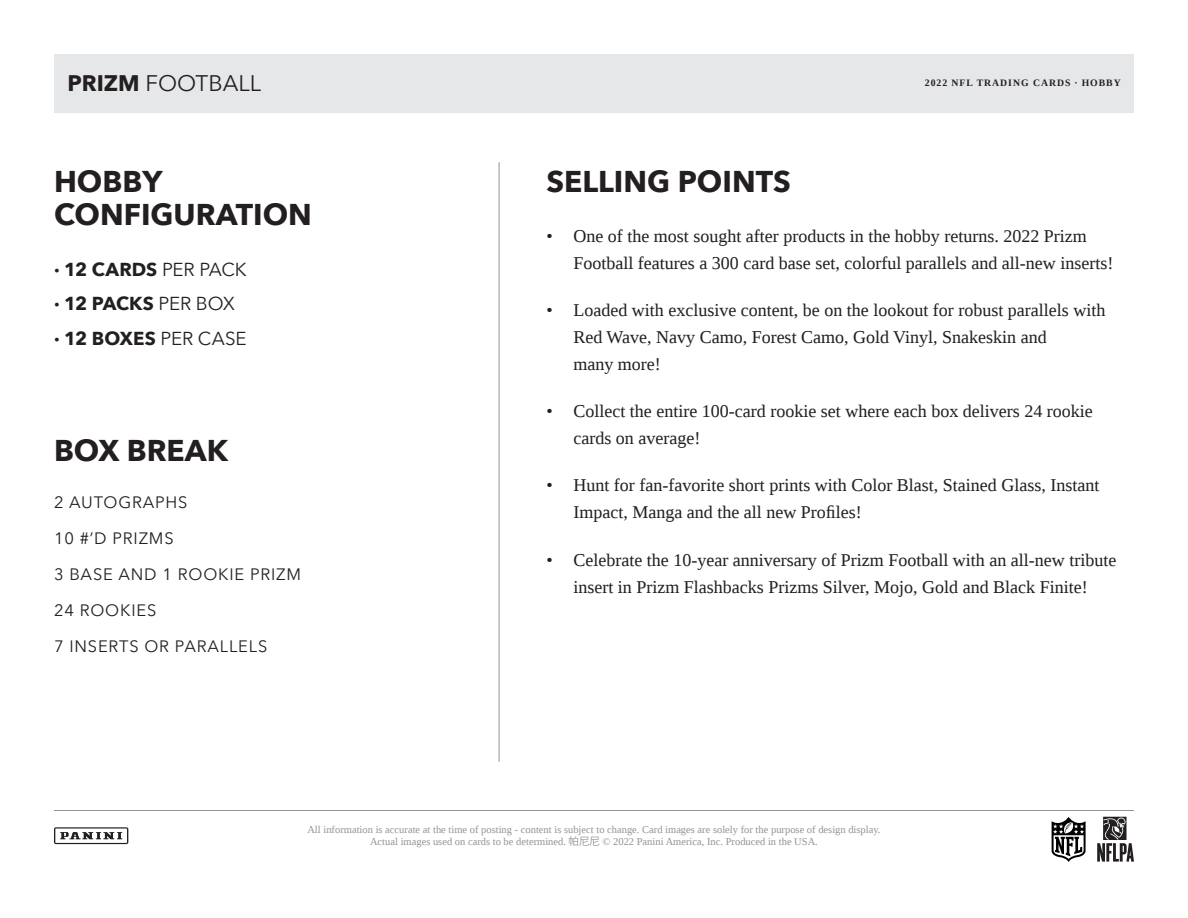
<style>
.page{position:relative;width:1188px;height:918px;background:#fff}
.page>*{position:absolute;margin:0;border:0;box-sizing:border-box;transform-origin:0 0}
.t1{font:700 30px "Avenir Next";color:#231f20}
.t2{font:22.5px "Avenir Next";color:#231f20}
.t3{font:700 18.75px "Avenir Next";letter-spacing:-.005em;color:#231f20}
.t4{font:18px/27px "Liberation Serif";color:#231f20}
.t5{font:16.5px "Avenir Next";letter-spacing:.05em;color:#231f20}
.t6{font:10.5px/12.6px "Liberation Serif";color:#939598;text-align:center}
.t7{font:700 9.75px "Liberation Serif";letter-spacing:.1em;color:#231f20}
.s1{font-weight:700}
.s2{font-weight:400}
.s3{font-family:"Koz Go Pr 6 N"}
</style>
<div class="page">
<hr style="left:54px;top:810px;width:1080px;height:1px;background:#939598">
<svg style="left:54px;top:827px;width:74px;height:17px"></svg>
<svg style="left:1097px;top:817px;width:37px;height:45px"></svg>
<svg style="left:1051px;top:817px;width:35px;height:45px"></svg>
<hr style="left:499px;top:162px;width:1px;height:600px;background:#939598">
<div style="left:54px;top:54px;width:1080px;height:58px;background:#e6e7e9"></div>
<p class="t2" style="left:68px;top:64px;width:195px"><span class="s1">PRIZM</span> FOOTBALL</p>
<p class="t7" style="left:925px;top:77px;width:198px">2022 NFL TRADING CARDS · HOBBY</p>
<p class="t1" style="left:54px;top:156px;width:110px">HOBBY</p>
<p class="t1" style="left:546px;top:156px;width:246px">SELLING POINTS</p>
<p class="t1" style="left:54px;top:189px;width:259px">CONFIGURATION</p>
<p class="t3" style="left:54px;top:253px;width:194px">· 12 CARDS <span class="s2">PER PACK</span></p>
<p class="t3" style="left:54px;top:287px;width:183px">· 12 PACKS <span class="s2">PER BOX</span></p>
<p class="t3" style="left:54px;top:322px;width:194px">· 12 BOXES <span class="s2">PER CASE</span></p>
<p class="t4" style="left:573px;top:222px;width:541px;text-indent:-27px">• One of the most sought after products in the hobby returns. 2022 Prizm<br>Football features a 300 card base set, colorful parallels and all-new inserts!</p>
<p class="t4" style="left:573px;top:296px;width:533px;text-indent:-27px">• Loaded with exclusive content, be on the lookout for robust parallels with<br>Red Wave, Navy Camo, Forest Camo, Gold Vinyl, Snakeskin and<br>many more!</p>
<p class="t4" style="left:573px;top:398px;width:521px;text-indent:-27px">• Collect the entire 100-card rookie set where each box delivers 24 rookie cards on average!</p>
<p class="t4" style="left:573px;top:472px;width:527px;text-indent:-27px">• Hunt for fan-favorite short prints with Color Blast, Stained Glass, Instant<br>Impact, Manga and the all new Profiles!</p>
<p class="t4" style="left:546px;top:546px;width:571px;text-align:center">• Celebrate the 10-year anniversary of Prizm Football with an all-new tribute insert in Prizm Flashbacks Prizms Silver, Mojo, Gold and Black Finite!</p>
<p class="t1" style="left:54px;top:425px;width:176px">BOX BREAK</p>
<p class="t5" style="left:54px;top:488px;width:135px">2 AUTOGRAPHS</p>
<p class="t5" style="left:54px;top:524px;width:121px">10 #’D PRIZMS</p>
<p class="t5" style="left:54px;top:560px;width:249px">3 BASE AND 1 ROOKIE PRIZM</p>
<p class="t5" style="left:54px;top:596px;width:104px">24 ROOKIES</p>
<p class="t5" style="left:54px;top:632px;width:215px">7 INSERTS OR PARALLELS</p>
<p class="t6" style="left:307px;top:823px;width:575px">All information is accurate at the time of posting - content is subject to change. Card images are solely for the purpose of design display.<br>Actual images used on cards to be determined. <span class="s3">帕尼尼</span> © 2022 Panini America, Inc. Produced in the USA.</p>
</div>
